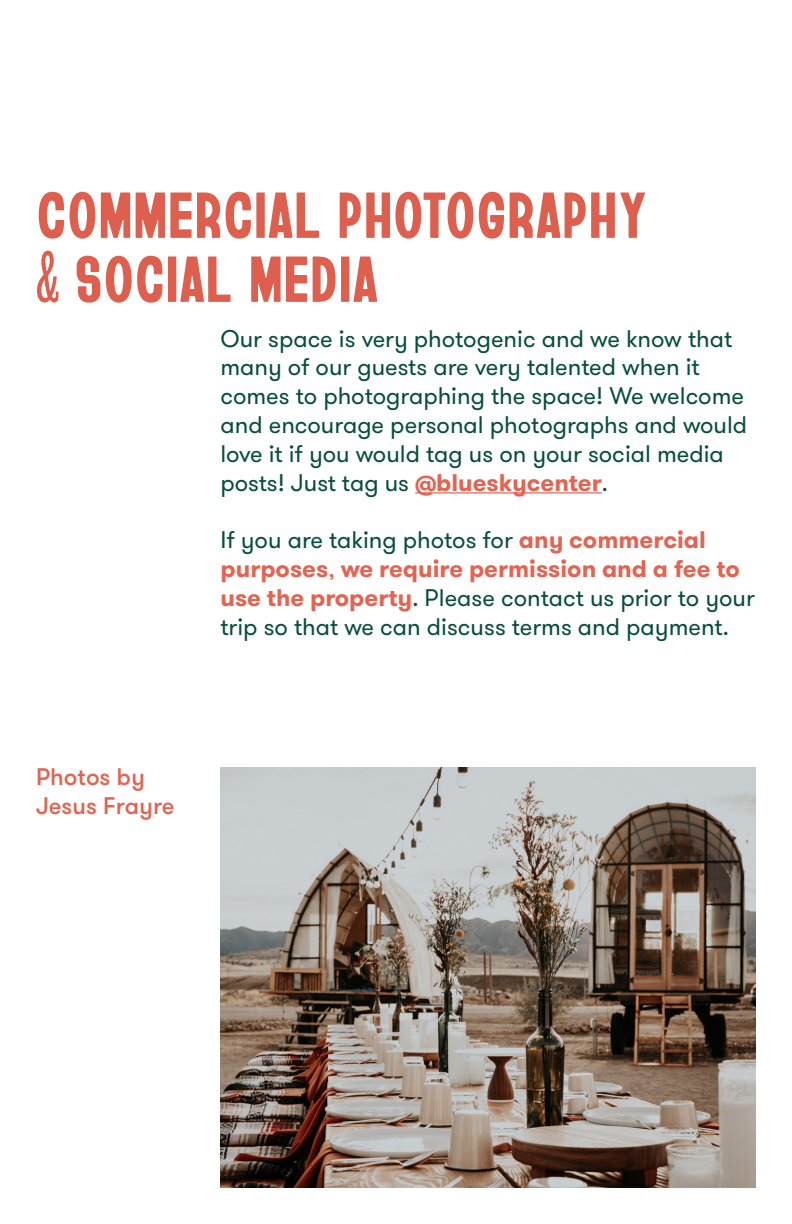
<style>
.page{position:relative;width:792px;height:1224px;background:#fff}
.page>*{position:absolute;margin:0;border:0;box-sizing:border-box;transform-origin:0 0}
.t1{font:76px "VTC Bayard";color:#de5f4d}
.Body{font:24px/28.8px "GT Walsheim";color:#064e3e}
.Callout{font:500 24px "GT Walsheim";color:#e46351}
.s1{font-family:"Knockout HTF26 Junior Flyweight"}
.s2{font-weight:700;color:#e46351}
.s3{color:#e46351}
</style>
<div class="page">
<hr style="left:415px;top:492px;width:187px;height:1px;background:#e46351">
<img style="left:220px;top:767px;width:536px;height:421px">
<p class="t1" style="left:36px;top:167px;width:613px">COMMERCIAL PHOTOGRAPHY</p>
<p class="t1" style="left:36px;top:231px;width:344px"><span class="s1">&amp;</span> SOCIAL MEDIA</p>
<p class="Body" style="left:220px;top:324px;width:528px">Our space is very photogenic and we know that many of our guests are very talented when it comes to photographing the space! We welcome and encourage personal photographs and would love it if you would tag us on your social media posts! Just tag us <span class="s2">@blueskycenter</span>.</p>
<p class="Body" style="left:220px;top:526px;width:536px">If you are taking photos for <span class="s2">any commercial purposes</span><span class="s3">,</span> <span class="s2">we require permission and a fee to use the property</span>. Please contact us prior to your trip so that we can discuss terms and payment.</p>
<p class="Callout" style="left:36px;top:762px;width:110px">Photos by</p>
<p class="Callout" style="left:36px;top:791px;width:140px">Jesus Frayre</p>
</div>
